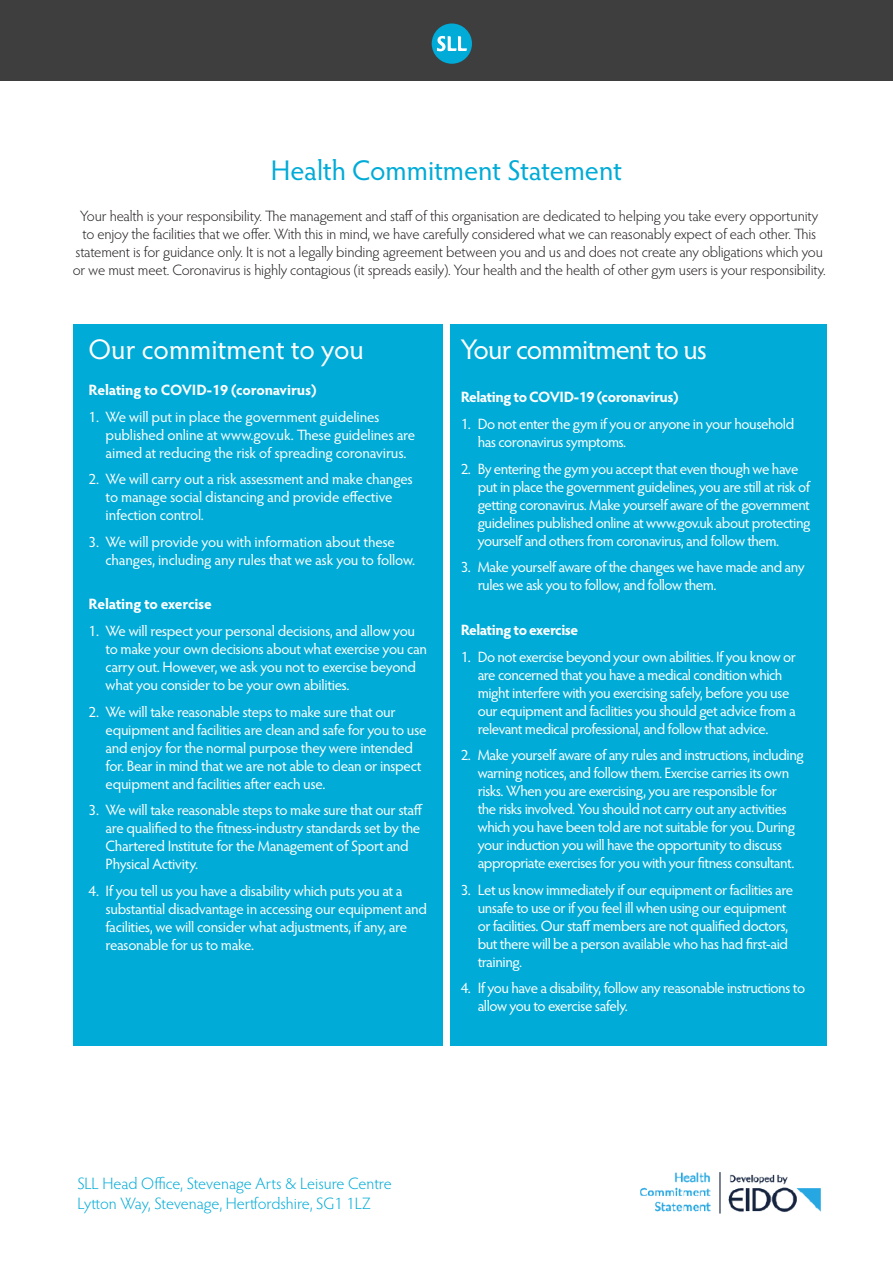
<style>
.page{position:relative;width:893px;height:1263px;background:#fff}
.page>*{position:absolute;margin:0;border:0;box-sizing:border-box;transform-origin:0 0}
.t1{font:28.5px "Hypatia Sans Pro";letter-spacing:-.005em;color:#00abd7}
.t2{font:28.5px "Hypatia Sans Pro";letter-spacing:-.02em;color:#fff}
.t3{font:28.5px "Hypatia Sans Pro";color:#fff}
.t4{font:300 16.5px "Hypatia Sans Pro";letter-spacing:-.005em;color:#00abd7}
.t5{font:15px/18px "Hypatia Sans Pro";letter-spacing:-.03em;color:#fff}
.t6{font:300 15px/18px "Hypatia Sans Pro";letter-spacing:-.01em;color:#231f20;text-align:center}
.t7{font:15px/18px "Hypatia Sans Pro";letter-spacing:-.01em;color:#fff}
.t8{font:700 15px "Hypatia Sans Pro";letter-spacing:-.03em;color:#fff}
</style>
<div class="page">
<div style="left:0;top:0;width:893px;height:81px;background:#3e3e3f"></div>
<div style="left:432px;top:23px;width:40px;height:41px;background:#00abd7;border-radius:50%"></div>
<svg style="left:437px;top:36px;width:30px;height:15px"></svg>
<div style="left:450px;top:324px;width:376px;height:722px;background:#00abd7"></div>
<div style="left:73px;top:324px;width:370px;height:722px;background:#00abd7"></div>
<img style="left:640px;top:1172px;width:181px;height:42px">
<p class="t1" style="left:271px;top:151px;width:353px">Health Commitment Statement</p>
<p class="t6" style="left:73px;top:207px;width:754px">Your health is your responsibility. The management and staff of this organisation are dedicated to helping you take every opportunity to enjoy the facilities that we offer. With this in mind, we have carefully considered what we can reasonably expect of each other. This statement is for guidance only. It is not a legally binding agreement between you and us and does not create any obligations which you or we must meet. Coronavirus is highly contagious (it spreads easily). Your health and the health of other gym users is your responsibility.</p>
<p class="t3" style="left:89px;top:330px;width:277px">Our commitment to you</p>
<p class="t8" style="left:89px;top:379px;width:229px">Relating to COVID-19 (coronavirus)</p>
<p class="t7" style="left:106px;top:407px;width:311px;text-indent:-17px">1. We will put in place the government guidelines published online at www.gov.uk. These guidelines are aimed at reducing the risk of spreading coronavirus.</p>
<p class="t5" style="left:106px;top:470px;width:309px;text-indent:-17px">2. We will carry out a risk assessment and make changes to manage social distancing and provide effective infection control.</p>
<p class="t7" style="left:106px;top:532px;width:311px;text-indent:-17px">3. We will provide you with information about these changes, including any rules that we ask you to follow.</p>
<p class="t8" style="left:89px;top:594px;width:125px">Relating to exercise</p>
<p class="t5" style="left:106px;top:622px;width:323px;text-indent:-17px">1. We will respect your personal decisions, and allow you to make your own decisions about what exercise you can carry out. However, we ask you not to exercise beyond what you consider to be your own abilities.</p>
<p class="t5" style="left:106px;top:702px;width:323px;text-indent:-17px">2. We will take reasonable steps to make sure that our equipment and facilities are clean and safe for you to use and enjoy for the normal purpose they were intended for. Bear in mind that we are not able to clean or inspect equipment and facilities after each use.</p>
<p class="t5" style="left:106px;top:801px;width:319px;text-indent:-17px">3. We will take reasonable steps to make sure that our staff are qualified to the fitness-industry standards set by the Chartered Institute for the Management of Sport and Physical Activity.</p>
<p class="t5" style="left:106px;top:881px;width:323px;text-indent:-17px">4. If you tell us you have a disability which puts you at a substantial disadvantage in accessing our equipment and facilities, we will consider what adjustments, if any, are reasonable for us to make.</p>
<p class="t2" style="left:461px;top:330px;width:248px">Your commitment to us</p>
<p class="t8" style="left:461px;top:386px;width:220px">Relating to COVID-19 (coronavirus)</p>
<p class="t5" style="left:478px;top:414px;width:318px;text-indent:-17px">1. Do not enter the gym if you or anyone in your household has coronavirus symptoms.</p>
<p class="t5" style="left:478px;top:459px;width:334px;text-indent:-17px">2. By entering the gym you accept that even though we have put in place the government guidelines, you are still at risk of getting coronavirus. Make yourself aware of the government guidelines published online at www.gov.uk about protecting yourself and others from coronavirus, and follow them.</p>
<p class="t5" style="left:478px;top:557px;width:329px;text-indent:-17px">3. Make yourself aware of the changes we have made and any rules we ask you to follow, and follow them.</p>
<p class="t8" style="left:461px;top:619px;width:119px">Relating to exercise</p>
<p class="t5" style="left:478px;top:647px;width:320px;text-indent:-17px">1. Do not exercise beyond your own abilities. If you know or are concerned that you have a medical condition which might interfere with you exercising safely, before you use our equipment and facilities you should get advice from a relevant medical professional, and follow that advice.</p>
<p class="t5" style="left:478px;top:745px;width:328px;text-indent:-17px">2. Make yourself aware of any rules and instructions, including warning notices, and follow them. Exercise carries its own risks. When you are exercising, you are responsible for<br>the risks involved. You should not carry out any activities which you have been told are not suitable for you. During your induction you will have the opportunity to discuss appropriate exercises for you with your fitness consultant.</p>
<p class="t5" style="left:478px;top:880px;width:317px;text-indent:-17px">3. Let us know immediately if our equipment or facilities are unsafe to use or if you feel ill when using our equipment or facilities. Our staff members are not qualified doctors, but there will be a person available who has had first-aid training.</p>
<p class="t5" style="left:478px;top:978px;width:329px;text-indent:-17px">4. If you have a disability, follow any reasonable instructions to allow you to exercise safely.</p>
<p class="t4" style="left:77px;top:1173px;width:316px">SLL Head Office, Stevenage Arts &amp; Leisure Centre</p>
<p class="t4" style="left:77px;top:1192px;width:295px">Lytton Way, Stevenage, Hertfordshire, SG1 1LZ</p>
</div>
